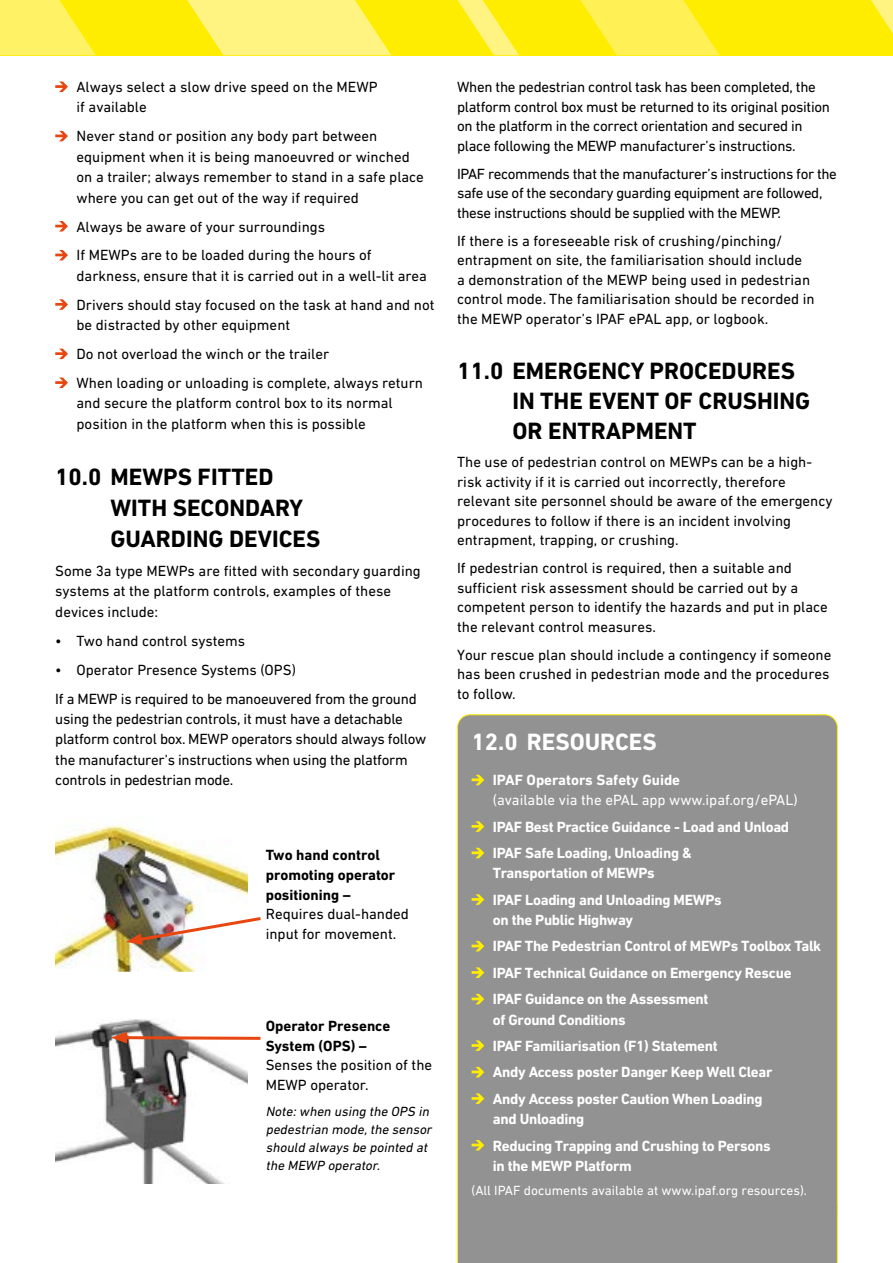
<style>
.page{position:relative;width:893px;height:1263px;background:#fff}
.page>*{position:absolute;margin:0;border:0;box-sizing:border-box;transform-origin:0 0}
.t1{font:700 24px/30.9px "DIN Next CYR";color:#000}
.t2{font:700 24px "DIN Next CYR";color:#fff}
.t3{font:15px/19.5px "DIN Next CYR";color:#000}
.t4{font:15px/20.4px "DIN Next LT Pro";color:#000}
.t5{font:700 15px/26.4px "DIN Next CYR";letter-spacing:-.02em;color:#fff}
.t6{font:15px/19.5px "DIN Next CYR";letter-spacing:-.02em;color:#000}
.t7{font:15px/19.5px "DIN Next CYR";letter-spacing:-.025em;color:#000}
.t8{font:700 15px/19.5px "DIN Next CYR";color:#000}
.t9{font:15px "DIN Next CYR";color:#fff}
.t10{font:700 15px "DIN Next CYR";color:#fff}
.t11{font:italic 13.5px/18px "DIN Next LT Pro";color:#000}
.t12{font:13.5px "DIN Next CYR";color:#fff}
</style>
<div class="page">
<div style="left:0;top:0;width:893px;height:55px;background:#ffed00"></div>
<svg style="left:580px;top:0;width:140px;height:55px"></svg>
<svg style="left:871px;top:0;width:22px;height:34px"></svg>
<svg style="left:457px;top:0;width:62px;height:55px"></svg>
<svg style="left:0;top:0;width:96px;height:55px"></svg>
<svg style="left:187px;top:0;width:204px;height:55px"></svg>
<div style="left:457px;top:714px;width:381px;height:549px;background:#929292"></div>
<svg style="left:55px;top:82px;width:13px;height:10px"></svg>
<svg style="left:55px;top:131px;width:13px;height:10px"></svg>
<svg style="left:55px;top:221px;width:13px;height:11px"></svg>
<svg style="left:55px;top:250px;width:13px;height:10px"></svg>
<svg style="left:55px;top:299px;width:13px;height:11px"></svg>
<svg style="left:55px;top:349px;width:13px;height:10px"></svg>
<svg style="left:55px;top:377px;width:13px;height:11px"></svg>
<svg style="left:472px;top:775px;width:12px;height:10px"></svg>
<svg style="left:472px;top:821px;width:12px;height:11px"></svg>
<svg style="left:472px;top:848px;width:12px;height:10px"></svg>
<svg style="left:472px;top:894px;width:12px;height:11px"></svg>
<svg style="left:472px;top:941px;width:12px;height:10px"></svg>
<svg style="left:472px;top:967px;width:12px;height:11px"></svg>
<svg style="left:472px;top:994px;width:12px;height:10px"></svg>
<svg style="left:472px;top:1040px;width:12px;height:11px"></svg>
<svg style="left:472px;top:1067px;width:12px;height:10px"></svg>
<svg style="left:472px;top:1093px;width:12px;height:11px"></svg>
<svg style="left:472px;top:1140px;width:12px;height:10px"></svg>
<img style="left:55px;top:1019px;width:193px;height:164px">
<img style="left:55px;top:825px;width:193px;height:146px">
<img style="left:126px;top:915px;width:135px;height:30px">
<svg style="left:111px;top:1032px;width:150px;height:11px"></svg>
<p class="t4" style="left:77px;top:77px;width:303px">Always select a slow drive speed on the MEWP if available</p>
<p class="t4" style="left:77px;top:126px;width:349px">Never stand or position any body part between equipment when it is being manoeuvred or winched on a trailer; always remember to stand in a safe place where you can get out of the way if required</p>
<p class="t4" style="left:77px;top:212px;width:297px;line-height:29px">Always be aware of your surroundings<br>If MEWPs are to be loaded during the hours of</p>
<p class="t4" style="left:77px;top:261px;width:360px;line-height:29px">darkness, ensure that it is carried out in a well-lit area<br>Drivers should stay focused on the task at hand and not</p>
<p class="t4" style="left:77px;top:310px;width:348px;line-height:29px">be distracted by other equipment<br>Do not overload the winch or the trailer<br>When loading or unloading is complete, always return</p>
<p class="t4" style="left:77px;top:393px;width:318px">and secure the platform control box to its normal position in the platform when this is possible</p>
<h1 class="t1" style="left:111px;top:462px;width:211px;text-indent:-55px">10.0 MEWPS FITTED<br>WITH SECONDARY<br>GUARDING DEVICES</h1>
<p class="t3" style="left:55px;top:561px;width:367px;line-height:20.4px">Some 3a type MEWPs are fitted with secondary guarding systems at the platform controls, examples of these devices include:</p>
<p class="t4" style="left:55px;top:630px;width:191px">• Two hand control systems</p>
<p class="t4" style="left:55px;top:659px;width:242px">• Operator Presence Systems (OPS)</p>
<p class="t3" style="left:55px;top:688px;width:372px;line-height:20.4px">If a MEWP is required to be manoeuvered from the ground using the pedestrian controls, it must have a detachable platform control box. MEWP operators should always follow the manufacturer’s instructions when using the platform controls in pedestrian mode.</p>
<p class="t8" style="left:266px;top:845px;width:131px">Two hand control promoting operator positioning –</p>
<p class="t3" style="left:266px;top:904px;width:145px">Requires dual-handed input for movement.</p>
<p class="t8" style="left:266px;top:1016px;width:126px">Operator Presence<br>System (OPS) –</p>
<p class="t3" style="left:266px;top:1055px;width:168px">Senses the position of the<br>MEWP operator.</p>
<p class="t11" style="left:266px;top:1103px;width:170px">Note:when using the OPS in pedestrian mode,the sensor should always be pointed at the MEWP operator.</p>
<p class="t6" style="left:457px;top:77px;width:374px">When the pedestrian control task has been completed, the platform control box must be returned to its original position on the platform in the correct orientation and secured in place following the MEWP manufacturer’s instructions.</p>
<p class="t7" style="left:457px;top:164px;width:381px">IPAF recommends that the manufacturer’s instructions for the safe use of the secondary guarding equipment are followed, these instructions should be supplied with the MEWP.</p>
<p class="t3" style="left:457px;top:231px;width:359px">If there is a foreseeable risk of crushing/pinching/ entrapment on site, the familiarisation should include<br>a demonstration of the MEWP being used in pedestrian control mode. The familiarisation should be recorded in the MEWP operator’s IPAF ePAL app, or logbook.</p>
<h1 class="t1" style="left:512px;top:356px;width:299px;line-height:30px;text-indent:-55px">11.0 EMERGENCY PROCEDURES<br>IN THE EVENT OF CRUSHING<br>OR ENTRAPMENT</h1>
<p class="t3" style="left:457px;top:452px;width:377px">The use of pedestrian control on MEWPs can be a high&shy;risk activity if it is carried out incorrectly, therefore relevant site personnel should be aware of the emergency procedures to follow if there is an incident involving entrapment, trapping, or crushing.</p>
<p class="t3" style="left:457px;top:558px;width:372px">If pedestrian control is required, then a suitable and sufficient risk assessment should be carried out by a competent person to identify the hazards and put in place the relevant control measures.</p>
<p class="t3" style="left:457px;top:645px;width:376px">Your rescue plan should include a contingency if someone has been crushed in pedestrian mode and the procedures to follow.</p>
<h1 class="t2" style="left:472px;top:728px;width:187px">12.0 RESOURCES</h1>
<p class="t10" style="left:493px;top:771px;width:189px">IPAF Operators Safety Guide</p>
<p class="t9" style="left:493px;top:792px;width:306px">(available via the ePAL app www.ipaf.org/ePAL)</p>
<p class="t5" style="left:493px;top:813px;width:298px">IPAF Best Practice Guidance - Load and Unload<br>IPAF Safe Loading, Unloading &amp;</p>
<p class="t5" style="left:493px;top:860px;width:231px">Transportation of MEWPs<br>IPAF Loading and Unloading MEWPs</p>
<p class="t5" style="left:493px;top:907px;width:330px">on the Public Highway<br>IPAF The Pedestrian Control of MEWPs Toolbox Talk IPAF Technical Guidance on Emergency Rescue IPAF Guidance on the Assessment</p>
<p class="t5" style="left:493px;top:1006px;width:281px">of Ground Conditions<br>IPAF Familiarisation (F1) Statement<br>Andy Access poster Danger Keep Well Clear Andy Access poster Caution When Loading</p>
<p class="t5" style="left:493px;top:1106px;width:279px">and Unloading<br>Reducing Trapping and Crushing to Persons</p>
<p class="t5" style="left:493px;top:1152px;width:140px">in the MEWP Platform</p>
<p class="t12" style="left:472px;top:1182px;width:337px">(All IPAF documents available at www.ipaf.org resources).</p>
</div>
